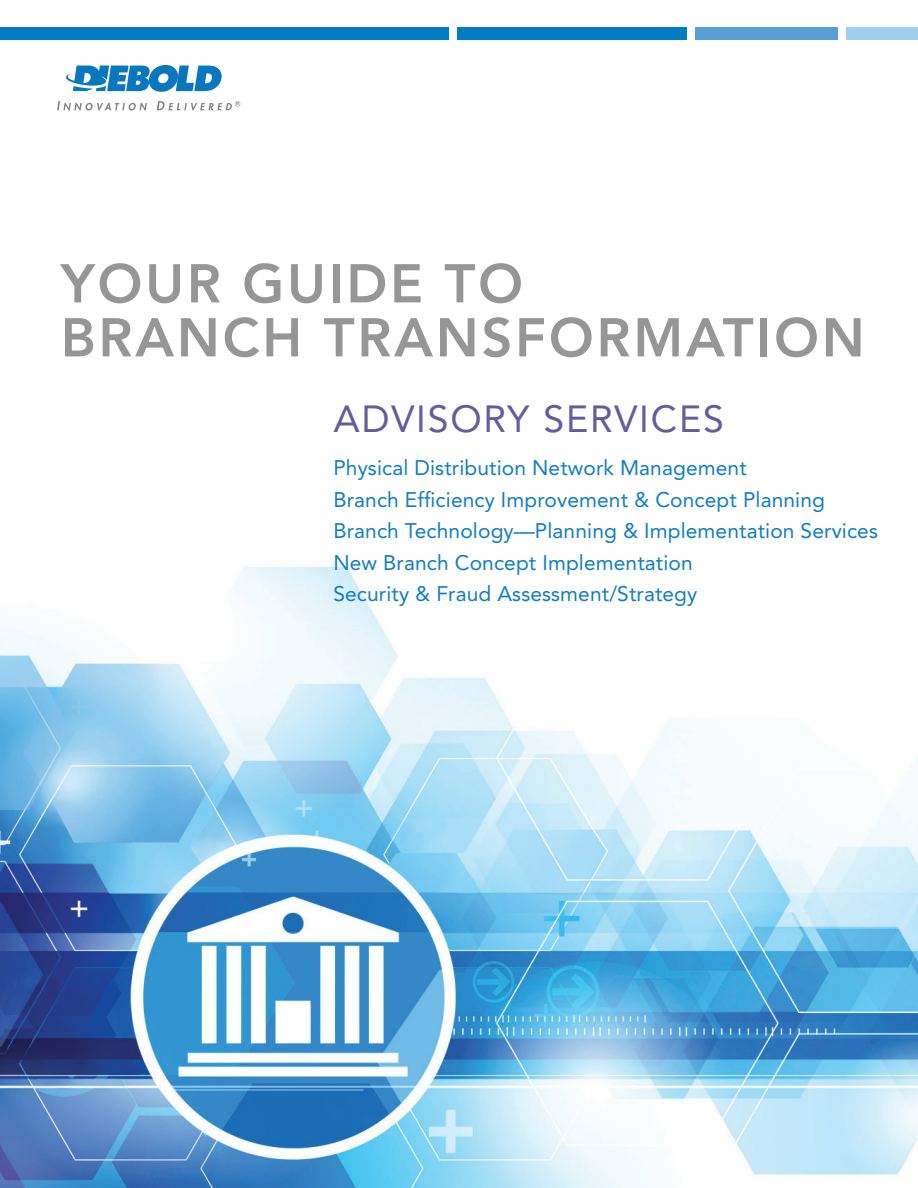
<style>
.page{position:relative;width:918px;height:1188px;background:#fff}
.page>*{position:absolute;margin:0;border:0;box-sizing:border-box;transform-origin:0 0}
.t1{font:800 54px/54px "Avenir";letter-spacing:.05em;color:#969697}
.t2{font:37.5px "Avenir";letter-spacing:.05em;color:#635d9b}
.t3{font:21px/31.5px "Avenir";letter-spacing:.005em;color:#107dc2}
</style>
<div class="page">
<img style="left:0;top:566px;width:918px;height:622px">
<div style="left:0;top:27px;width:448px;height:13px;background:#007cc2"></div>
<div style="left:457px;top:27px;width:230px;height:13px;background:#007cc2"></div>
<div style="left:695px;top:27px;width:143px;height:13px;background:#5a9ed6"></div>
<div style="left:846px;top:27px;width:72px;height:13px;background:#a1d0ee"></div>
<svg style="left:66px;top:65px;width:156px;height:27px"></svg>
<svg style="left:57px;top:101px;width:90px;height:9px"></svg>
<svg style="left:157px;top:101px;width:83px;height:9px"></svg>
<h1 class="t1" style="left:61px;top:257px;width:805px">YOUR GUIDE TO<br>BRANCH TRANSFORMATION</h1>
<h2 class="t2" style="left:333px;top:398px;width:392px">ADVISORY SERVICES</h2>
<p class="t3" style="left:333px;top:453px;width:546px">Physical Distribution Network Management<br>Branch Efficiency Improvement &amp; Concept Planning Branch Technology—Planning &amp; Implementation Services New Branch Concept Implementation<br>Security &amp; Fraud Assessment/Strategy</p>
</div>
